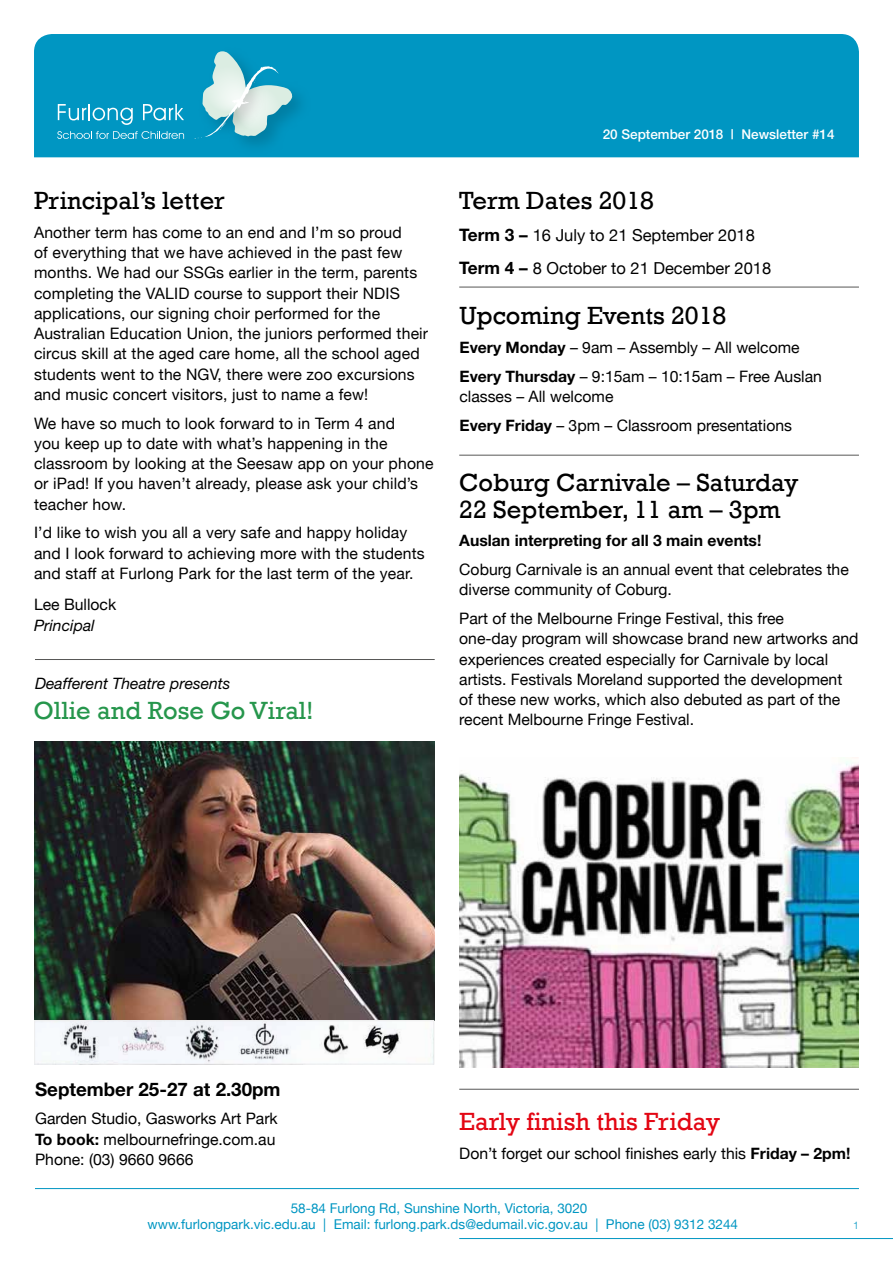
<style>
.page{position:relative;width:893px;height:1263px;background:#fff}
.page>*{position:absolute;margin:0;border:0;box-sizing:border-box;transform-origin:0 0}
.t1{font:25.5px/27px "Rockwell";color:#000}
.t2{font:25.5px "Rockwell";color:#e30613}
.t3{font:25.5px "Rockwell";color:#26964c}
.t4{font:700 18.75px "Helvetica Neue";color:#000}
.t5{font:16.5px/32.2px "Helvetica Neue";color:#000}
.t6{font:15.75px/20.2px "Helvetica Neue";letter-spacing:.01em;color:#000}
.t7{font:700 15.75px "Helvetica Neue";color:#000}
.t8{font:italic 15.75px "Helvetica Neue";color:#000}
.t9{font:13.5px/16.5px "Helvetica Neue";color:#0096c2;text-align:center}
.t10{font:500 13.5px "Helvetica Neue";color:#fff}
.t11{font:300 10.5px "Helvetica Neue";color:#0096c2}
.s1{font-weight:700;font-size:17.25px}
.s2{font-weight:700}
</style>
<div class="page">
<div style="left:34px;top:34px;width:825px;height:123px;background:#0096c2"></div>
<img style="left:228px;top:81px;width:83px;height:74px">
<img style="left:198px;top:48px;width:67px;height:3px">
<svg style="left:194px;top:51px;width:99px;height:88px;background:#67bccf"></svg>
<svg style="left:58px;top:104px;width:75px;height:21px;background:#35acce"></svg>
<svg style="left:143px;top:104px;width:41px;height:16px"></svg>
<svg style="left:57px;top:131px;width:127px;height:8px"></svg>
<hr style="left:459px;top:455px;width:400px;height:1px;background:#575756">
<hr style="left:459px;top:1089px;width:400px;height:1px;background:#575756">
<hr style="left:35px;top:659px;width:400px;height:1px;background:#575756">
<hr style="left:459px;top:287px;width:400px;height:1px;background:#575756">
<hr style="left:35px;top:1188px;width:824px;height:1px;background:#0096c2">
<hr style="left:459px;top:1238px;width:434px;height:1px;background:#0096c2">
<img style="left:459px;top:761px;width:400px;height:306px">
<img style="left:34px;top:741px;width:400px;height:321px">
<div style="left:34px;top:1020px;width:400px;height:44px;border:1px solid #ededed"></div>
<h1 class="t1" style="left:34px;top:187px;width:192px">Principal’s letter</h1>
<p class="t6" style="left:34px;top:223px;width:396px">Another term has come to an end and I’m so proud<br>of everything that we have achieved in the past few months. We had our SSGs earlier in the term, parents completing the VALID course to support their NDIS applications, our signing choir performed for the Australian Education Union, the juniors performed their circus skill at the aged care home, all the school aged students went to the NGV, there were zoo excursions and music concert visitors, just to name a few!</p>
<p class="t6" style="left:34px;top:414px;width:401px">We have so much to look forward to in Term 4 and<br>you keep up to date with what’s happening in the classroom by looking at the Seesaw app on your phone or iPad! If you haven’t already, please ask your child’s teacher how.</p>
<p class="t6" style="left:34px;top:524px;width:392px">I’d like to wish you all a very safe and happy holiday and I look forward to achieving more with the students and staff at Furlong Park for the last term of the year.</p>
<p class="t6" style="left:34px;top:595px;width:84px">Lee Bullock</p>
<p class="t8" style="left:34px;top:616px;width:62px">Principal</p>
<p class="t8" style="left:35px;top:674px;width:197px">Deafferent Theatre presents</p>
<h1 class="t3" style="left:33px;top:695px;width:282px">Ollie and Rose Go Viral!</h1>
<p class="t10" style="left:603px;top:126px;width:233px">20 September 2018 | Newsletter #14</p>
<h1 class="t1" style="left:459px;top:187px;width:196px">Term Dates 2018</h1>
<p class="t5" style="left:459px;top:220px;width:313px"><span class="s1">Term 3 –</span> 16 July to 21 September 2018<br><span class="s1">Term 4 –</span> 8 October to 21 December 2018</p>
<h1 class="t1" style="left:459px;top:303px;width:268px">Upcoming Events 2018</h1>
<p class="t6" style="left:459px;top:334px;width:364px;line-height:28.8px"><span class="s2">Every Monday</span> – 9am – Assembly – All welcome<br><span class="s2">Every Thursday</span> – 9:15am – 10:15am – Free Auslan</p>
<p class="t6" style="left:459px;top:383px;width:334px;line-height:28.8px">classes – All welcome<br><span class="s2">Every Friday</span> – 3pm – Classroom presentations</p>
<h1 class="t1" style="left:459px;top:469px;width:341px">Coburg Carnivale – Saturday<br>22 September, 11 am – 3pm</h1>
<p class="t7" style="left:459px;top:531px;width:304px">Auslan interpreting for all 3 main events!</p>
<p class="t6" style="left:459px;top:560px;width:391px">Coburg Carnivale is an annual event that celebrates the diverse community of Coburg.</p>
<p class="t6" style="left:459px;top:609px;width:401px">Part of the Melbourne Fringe Festival, this free<br>one-day program will showcase brand new artworks and experiences created especially for Carnivale by local artists. Festivals Moreland supported the development of these new works, which also debuted as part of the recent Melbourne Fringe Festival.</p>
<p class="t4" style="left:35px;top:1077px;width:247px">September 25-27 at 2.30pm</p>
<p class="t6" style="left:35px;top:1109px;width:244px">Garden Studio, Gasworks Art Park<br><span class="s2">To book:</span> melbournefringe.com.au<br>Phone: (03) 9660 9666</p>
<h1 class="t2" style="left:459px;top:1106px;width:262px">Early finish this Friday</h1>
<p class="t6" style="left:459px;top:1144px;width:393px">Don’t forget our school finishes early this <span class="s2">Friday – 2pm!</span></p>
<p class="t9" style="left:148px;top:1200px;width:592px">58-84 Furlong Rd, Sunshine North, Victoria, 3020<br>www.furlongpark.vic.edu.au | Email: furlong.park.ds@edumail.vic.gov.au | Phone (03) 9312 3244</p>
<p class="t11" style="left:853px;top:1218px;width:7px">1</p>
</div>
